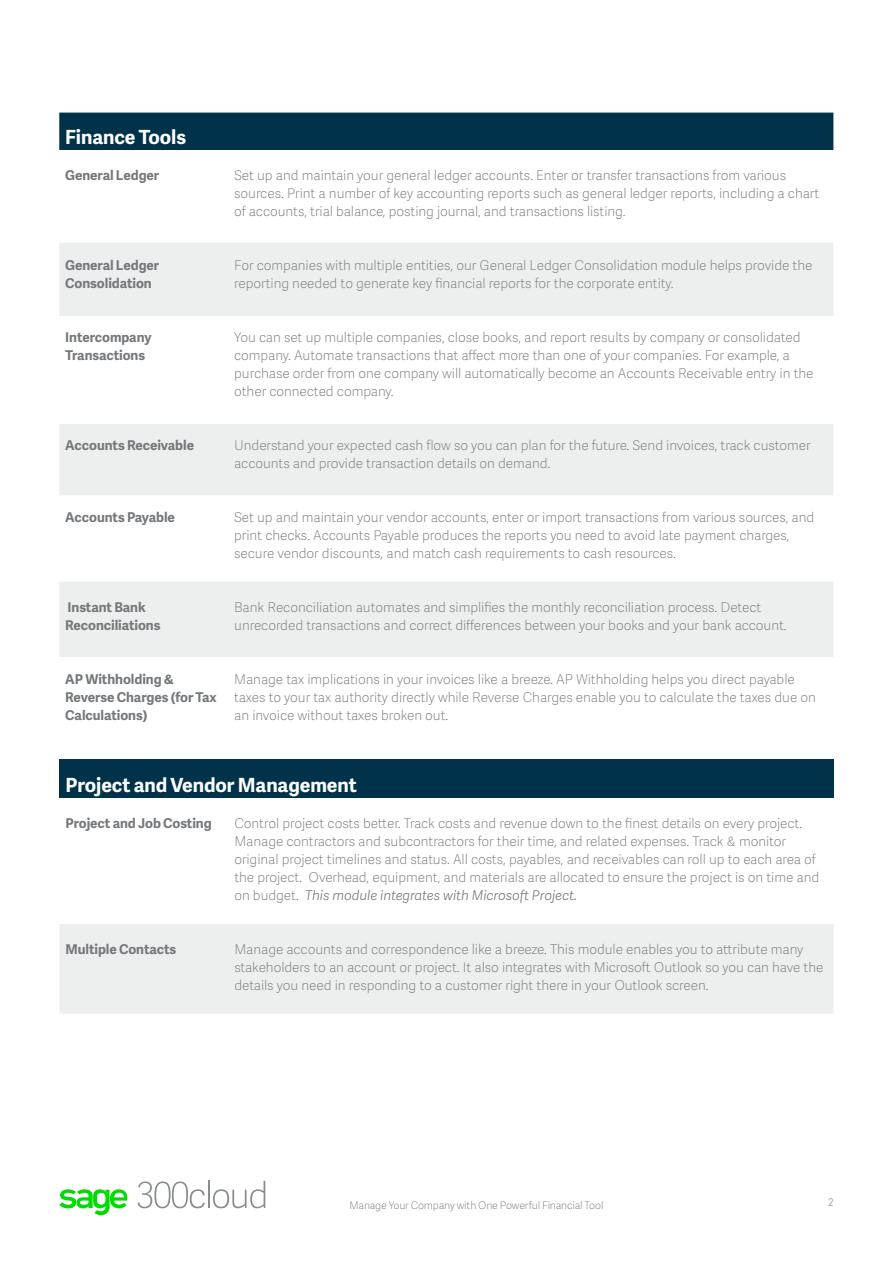
<style>
.page{position:relative;width:893px;height:1263px;background:#fff}
.page>*{position:absolute;margin:0;border:0;box-sizing:border-box;transform-origin:0 0}
.t1{font:700 19.5px "Adelle Sans SAGE";letter-spacing:-.005em;color:#fff}
.t2{font:13.5px/18px "Adelle Sans SAGE Th";letter-spacing:-.005em;color:#75787b}
.t3{font:700 13.5px/18px "Adelle Sans SAGE";letter-spacing:-.005em;color:#75787b}
.t4{font:italic 13.5px "Adelle Sans SAGE Lt";letter-spacing:-.005em;color:#75787b}
.t5{font:10.5px "Adelle Sans SAGE Th";letter-spacing:-.015em;color:#75787b}
.t6{font:10.5px "Adelle Sans SAGE Lt";color:#888b8d}
.s1{font-family:"Adelle Sans SAGE Th";font-style:normal}
</style>
<div class="page">
<svg style="left:59px;top:1189px;width:69px;height:26px"></svg>
<svg style="left:137px;top:1181px;width:68px;height:27px"></svg>
<hr style="left:208px;top:1181px;width:2px;height:27px;background:#878c8c">
<svg style="left:213px;top:1181px;width:52px;height:27px"></svg>
<div style="left:59px;top:113px;width:774px;height:37px;background:#003349"></div>
<svg style="left:59px;top:243px;width:774px;height:414px;fill:#edeeee"></svg>
<div style="left:59px;top:760px;width:774px;height:38px;background:#003349"></div>
<div style="left:59px;top:924px;width:774px;height:90px;background:#edeeee"></div>
<h1 class="t1" style="left:65px;top:123px;width:122px">Finance Tools</h1>
<p class="t3" style="left:65px;top:166px;width:95px">General Ledger</p>
<p class="t2" style="left:234px;top:166px;width:586px">Set up and maintain your general ledger accounts. Enter or transfer transactions from various sources. Print a number of key accounting reports such as general ledger reports, including a chart of accounts, trial balance, posting journal, and transactions listing.</p>
<p class="t3" style="left:65px;top:256px;width:95px">General Ledger<br>Consolidation</p>
<p class="t2" style="left:234px;top:256px;width:580px">For companies with multiple entities, our General Ledger Consolidation module helps provide the reporting needed to generate key financial reports for the corporate entity.</p>
<p class="t3" style="left:65px;top:328px;width:88px">Intercompany<br>Transactions</p>
<p class="t2" style="left:234px;top:328px;width:581px">You can set up multiple companies, close books, and report results by company or consolidated company. Automate transactions that affect more than one of your companies. For example, a purchase order from one company will automatically become an Accounts Receivable entry in the other connected company.</p>
<p class="t3" style="left:65px;top:436px;width:130px">Accounts Receivable</p>
<p class="t2" style="left:234px;top:436px;width:578px">Understand your expected cash flow so you can plan for the future. Send invoices, track customer accounts and provide transaction details on demand.</p>
<p class="t3" style="left:65px;top:508px;width:111px">Accounts Payable</p>
<p class="t2" style="left:234px;top:508px;width:581px">Set up and maintain your vendor accounts, enter or import transactions from various sources, and print checks. Accounts Payable produces the reports you need to avoid late payment charges, secure vendor discounts, and match cash requirements to cash resources.</p>
<p class="t3" style="left:65px;top:598px;width:97px">Instant Bank<br>Reconciliations</p>
<p class="t2" style="left:234px;top:598px;width:554px">Bank Reconciliation automates and simplifies the monthly reconciliation process. Detect unrecorded transactions and correct differences between your books and your bank account.</p>
<p class="t3" style="left:65px;top:670px;width:153px">AP Withholding &amp;<br>Reverse Charges (for Tax<br>Calculations)</p>
<p class="t2" style="left:234px;top:670px;width:583px">Manage tax implications in your invoices like a breeze. AP Withholding helps you direct payable taxes to your tax authority directly while Reverse Charges enable you to calculate the taxes due on an invoice without taxes broken out.</p>
<h1 class="t1" style="left:65px;top:771px;width:293px">Project and Vendor Management</h1>
<p class="t3" style="left:65px;top:814px;width:148px">Project and Job Costing</p>
<p class="t2" style="left:234px;top:814px;width:586px">Control project costs better. Track costs and revenue down to the finest details on every project.<br>Manage contractors and subcontractors for their time, and related expenses. Track &amp; monitor original project timelines and status. All costs, payables, and receivables can roll up to each area of the project. Overhead, equipment, and materials are allocated to ensure the project is on time and</p>
<p class="t4" style="left:234px;top:885px;width:344px"><span class="s1">on budget.</span> This module integrates with Microsoft Project.</p>
<p class="t3" style="left:65px;top:940px;width:112px">Multiple Contacts</p>
<p class="t2" style="left:234px;top:940px;width:590px">Manage accounts and correspondence like a breeze. This module enables you to attribute many stakeholders to an account or project. It also integrates with Microsoft Outlook so you can have the details you need in responding to a customer right there in your Outlook screen.</p>
<p class="t5" style="left:349px;top:1198px;width:255px">Manage Your Company with One Powerful Financial Tool</p>
<p class="t6" style="left:828px;top:1195px;width:7px">2</p>
</div>
